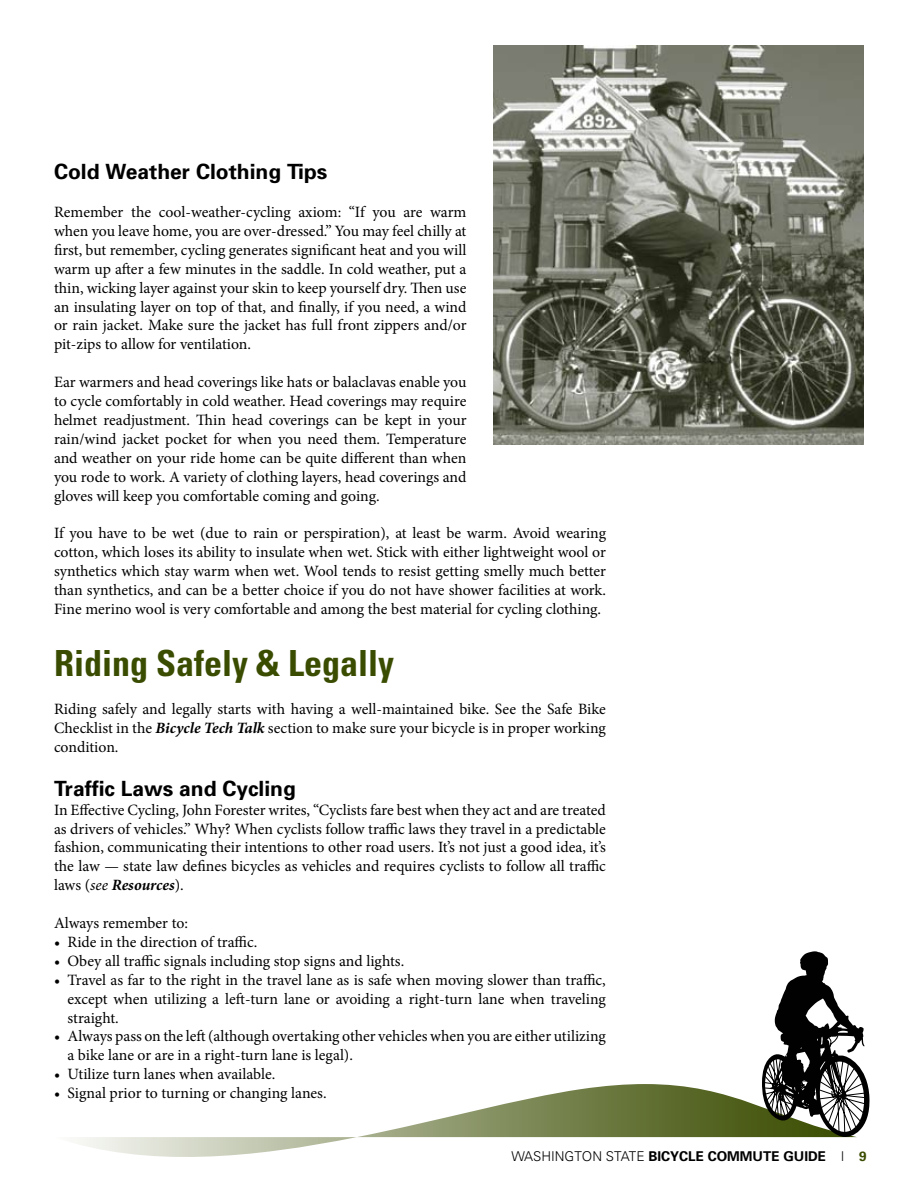
<style>
.page{position:relative;width:918px;height:1188px;background:#fff}
.page>*{position:absolute;margin:0;border:0;box-sizing:border-box;transform-origin:0 0}
.t1{font:700 condensed 36px "Univers";color:#3a4c00}
.t2{font:700 21px "Univers";color:#000}
.t3{font:15.75px/18.9px "Minion Pro";color:#000;text-align:justify}
.t4{font:700 13.5px "Univers";color:#000}
.s1{font-weight:700;font-style:italic}
.s2{font-style:italic}
.s3{font-weight:300}
.s4{color:#3a4c00}
</style>
<div class="page">
<svg style="left:77px;top:1084px;width:780px;height:73px"></svg>
<svg style="left:762px;top:951px;width:107px;height:186px"></svg>
<img style="left:494px;top:45px;width:370px;height:400px">
<h2 class="t2" style="left:54px;top:158px;width:275px">Cold Weather Clothing Tips</h2>
<p class="t3" style="left:54px;top:203px;width:414px">Remember the cool-weather-cycling axiom: “If you are warm when you leave home, you are over-dressed.” You may feel chilly at first, but remember, cycling generates significant heat and you will warm up after a few minutes in the saddle. In cold weather, put a thin, wicking layer against your skin to keep yourself dry. Then use an insulating layer on top of that, and finally, if you need, a wind or rain jacket. Make sure the jacket has full front zippers and/or pit-zips to allow for ventilation.</p>
<p class="t3" style="left:54px;top:373px;width:414px">Ear warmers and head coverings like hats or balaclavas enable you to cycle comfortably in cold weather. Head coverings may require helmet readjustment. Thin head coverings can be kept in your rain/wind jacket pocket for when you need them. Temperature and weather on your ride home can be quite different than when you rode to work. A variety of clothing layers, head coverings and gloves will keep you comfortable coming and going.</p>
<p class="t3" style="left:54px;top:524px;width:554px">If you have to be wet (due to rain or perspiration), at least be warm. Avoid wearing cotton, which loses its ability to insulate when wet. Stick with either lightweight wool or synthetics which stay warm when wet. Wool tends to resist getting smelly much better than synthetics, and can be a better choice if you do not have shower facilities at work.<br>Fine merino wool is very comfortable and among the best material for cycling clothing.</p>
<h1 class="t1" style="left:54px;top:641px;width:342px">Riding Safely &amp; Legally</h1>
<p class="t3" style="left:54px;top:699px;width:553px">Riding safely and legally starts with having a well-maintained bike. See the Safe Bike Checklist in the <span class="s1">Bicycle Tech Talk</span> section to make sure your bicycle is in proper working condition.</p>
<h2 class="t2" style="left:54px;top:775px;width:243px">Traffic Laws and Cycling</h2>
<p class="t3" style="left:54px;top:800px;width:554px">In Effective Cycling, John Forester writes, “Cyclists fare best when they act and are treated as drivers of vehicles.” Why? When cyclists follow traffic laws they travel in a predictable fashion, communicating their intentions to other road users. It’s not just a good idea, it’s the law — state law defines bicycles as vehicles and requires cyclists to follow all traffic laws (<span class="s2">see</span> <span class="s1">Resources</span>).</p>
<p class="t3" style="left:54px;top:914px;width:136px">Always remember to:</p>
<p class="t3" style="left:54px;top:933px;width:205px">• Ride in the direction of traffic.</p>
<p class="t3" style="left:54px;top:951px;width:352px">• Obey all traffic signals including stop signs and lights.</p>
<p class="t3" style="left:67px;top:970px;width:540px;text-indent:-13px">• Travel as far to the right in the travel lane as is safe when moving slower than traffic, except when utilizing a left-turn lane or avoiding a right-turn lane when traveling straight.</p>
<p class="t3" style="left:67px;top:1027px;width:540px;text-indent:-13px">• Always pass on the left (although overtaking other vehicles when you are either utilizing a bike lane or are in a right-turn lane is legal).</p>
<p class="t3" style="left:54px;top:1065px;width:223px">• Utilize turn lanes when available.</p>
<p class="t3" style="left:54px;top:1084px;width:274px">• Signal prior to turning or changing lanes.</p>
<p class="t4" style="left:511px;top:1147px;width:357px"><span class="s3">WASHINGTON STATE</span> BICYCLE COMMUTE GUIDE <span class="s3">|</span> <span class="s4">9</span></p>
</div>
